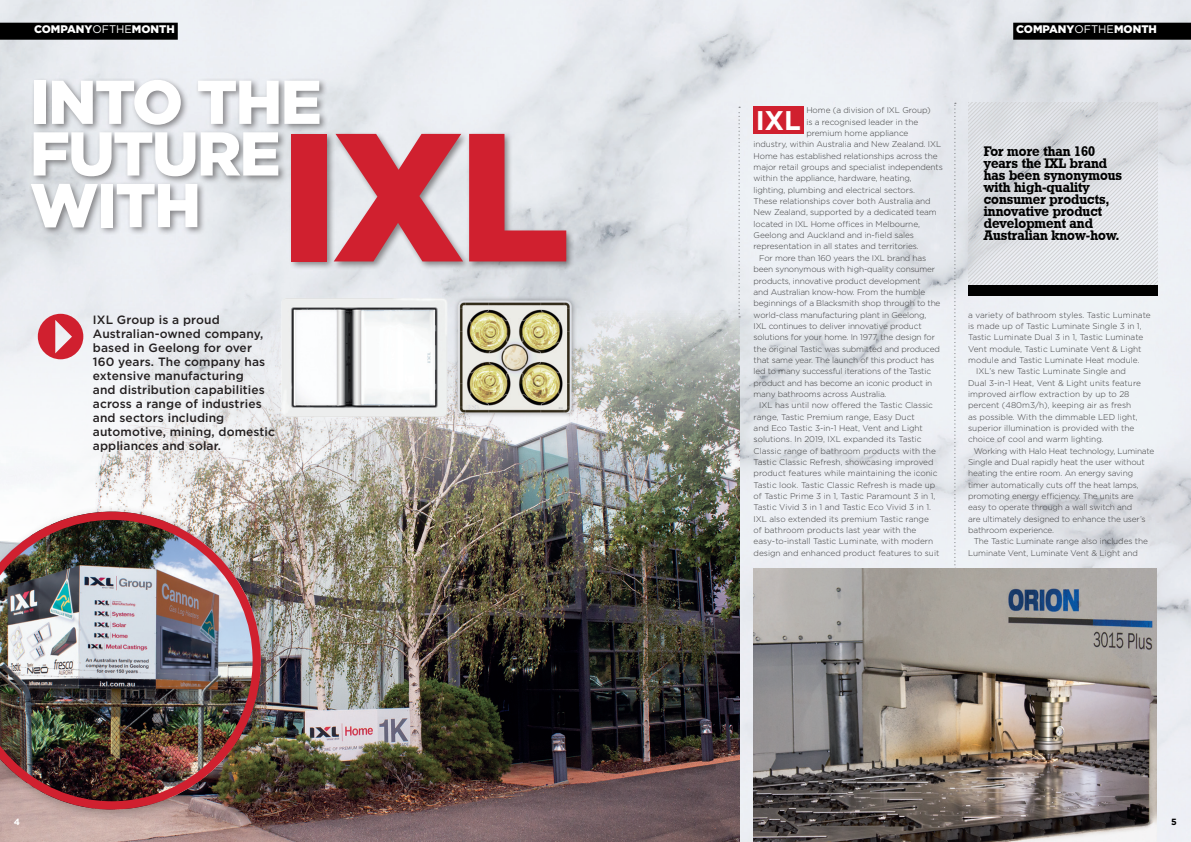
<style>
.page{position:relative;width:1191px;height:842px;background:#fff}
.page>*{position:absolute;margin:0;border:0;box-sizing:border-box;transform-origin:0 0}
.t1{font:900 182.2px "Gotham";color:#d0202f}
.t2{font:900 61.7px/51.6px "Gotham";letter-spacing:-.03em;color:#fff}
.BRIGHT_INTRO{font:700 27px "Gotham";color:#fff}
.QUOTE{font:14px/12px "Geometric Slab 712 BT Bold A";color:#000;scale:.96 1}
.FEATURE_INTRO{font:500 12px/14px "Gotham";letter-spacing:.01em;color:#231f20}
.t3{font:900 11px "Gotham";color:#fff}
.t4{font:700 9px "Gotham";color:#fff}
.t5{font:700 9px "Gotham";color:#000}
.BODY_NO_INDENT{font:300 8.3px/11.3px "Gotham";letter-spacing:-.01em;color:#3e3e3f}
.s1{font-weight:400}
</style>
<div class="page">
<img style="left:0;top:0;width:1191px;height:842px">
<svg style="left:968px;top:102px;width:190px;height:183px;background:#dcdee2"></svg>
<svg style="left:954px;top:103px;width:2px;height:466px"></svg>
<svg style="left:738px;top:107px;width:2px;height:210px"></svg>
<div style="left:968px;top:285px;width:190px;height:11px;background:#000"></div>
<div style="left:28px;top:77px;width:300px;height:159px;background:#231f20;opacity:.5"></div>
<div style="left:753px;top:107px;width:50px;height:27px;background:#d0202f"></div>
<img style="left:753px;top:569px;width:403px;height:273px">
<img style="left:0;top:310px;width:739px;height:532px">
<div style="left:0;top:23px;width:178px;height:17px;background:#000"></div>
<div style="left:1013px;top:23px;width:178px;height:17px;background:#000"></div>
<svg style="left:38px;top:314px;width:45px;height:45px;background:#d96671"></svg>
<div style="left:0;top:505px;width:273px;height:317px;background:#231f20;opacity:.3"></div>
<img style="left:0;top:512px;width:261px;height:297px">
<div style="left:288px;top:131px;width:287px;height:140px;background:#231f20;opacity:.5"></div>
<div style="left:453px;top:296px;width:124px;height:122px;background:#231f20;opacity:.4"></div>
<img style="left:456px;top:295px;width:124px;height:118px">
<img style="left:273px;top:294px;width:183px;height:130px">
<h3 class="t3" style="left:34px;top:21px;width:142px">COMPANY<span class="s1">OFTHE</span>MONTH</h3>
<h3 class="t3" style="left:1016px;top:21px;width:142px">COMPANY<span class="s1">OFTHE</span>MONTH</h3>
<p class="t2" style="left:30px;top:76px;width:293px">INTO THE<br>FUTURE<br>WITH</p>
<p class="t1" style="left:279px;top:71px;width:292px">IXL</p>
<p class="FEATURE_INTRO" style="left:93px;top:312px;width:184px">IXL Group is a proud<br>Australian-owned company, based in Geelong for over<br>160 years. The company has extensive manufacturing<br>and distribution capabilities across a range of industries and sectors including automotive, mining, domestic appliances and solar.</p>
<p class="BODY_NO_INDENT" style="left:806px;top:105px;width:126px">Home (a division of IXL Group)</p>
<p class="BODY_NO_INDENT" style="left:806px;top:116px;width:113px">is a recognised leader in the</p>
<p class="BODY_NO_INDENT" style="left:806px;top:127px;width:103px">premium home appliance</p>
<p class="BODY_NO_INDENT" style="left:753px;top:139px;width:189px">industry, within Australia and New Zealand. IXL</p>
<p class="BODY_NO_INDENT" style="left:753px;top:150px;width:186px">Home has established relationships across the</p>
<p class="BODY_NO_INDENT" style="left:753px;top:161px;width:191px">major retail groups and specialist independents</p>
<p class="BODY_NO_INDENT" style="left:753px;top:173px;width:160px">within the appliance, hardware, heating,</p>
<p class="BODY_NO_INDENT" style="left:753px;top:184px;width:163px">lighting, plumbing and electrical sectors.</p>
<p class="BODY_NO_INDENT" style="left:753px;top:195px;width:179px">These relationships cover both Australia and</p>
<p class="BODY_NO_INDENT" style="left:753px;top:207px;width:185px">New Zealand, supported by a dedicated team</p>
<p class="BODY_NO_INDENT" style="left:753px;top:218px;width:168px">located in IXL Home offices in Melbourne,</p>
<p class="BODY_NO_INDENT" style="left:753px;top:229px;width:162px">Geelong and Auckland and in-field sales</p>
<p class="BODY_NO_INDENT" style="left:753px;top:241px;width:167px">representation in all states and territories.</p>
<p class="BODY_NO_INDENT" style="left:753px;top:252px;width:188px;text-indent:6px">For more than 160 years the IXL brand has been synonymous with high-quality consumer products, innovative product development<br>and Australian know-how. From the humble beginnings of a Blacksmith shop through to the world-class manufacturing plant in Geelong, IXL continues to deliver innovative product solutions for your home. In 1977, the design for the original Tastic was submitted and produced that same year. The launch of this product has led to many successful iterations of the Tastic product and has become an iconic product in many bathrooms across Australia.</p>
<p class="BODY_NO_INDENT" style="left:753px;top:399px;width:187px;text-indent:6px">IXL has until now offered the Tastic Classic range, Tastic Premium range, Easy Duct<br>and Eco Tastic 3-in-1 Heat, Vent and Light solutions. In 2019, IXL expanded its Tastic Classic range of bathroom products with the Tastic Classic Refresh, showcasing improved product features while maintaining the iconic Tastic look. Tastic Classic Refresh is made up of Tastic Prime 3 in 1, Tastic Paramount 3 in 1, Tastic Vivid 3 in 1 and Tastic Eco Vivid 3 in 1.<br>IXL also extended its premium Tastic range<br>of bathroom products last year with the easy-to-install Tastic Luminate, with modern design and enhanced product features to suit</p>
<p class="BRIGHT_INTRO" style="left:755px;top:103px;width:47px">IXL</p>
<p class="QUOTE" style="left:983px;top:144px;width:146px">For more than 160 years the IXL brand has been synonymous with high-quality consumer products, innovative product development and<br>Australian know-how.</p>
<p class="BODY_NO_INDENT" style="left:968px;top:309px;width:184px">a variety of bathroom styles. Tastic Luminate is made up of Tastic Luminate Single 3 in 1, Tastic Luminate Dual 3 in 1, Tastic Luminate Vent module, Tastic Luminate Vent &amp; Light module and Tastic Luminate Heat module.</p>
<p class="BODY_NO_INDENT" style="left:968px;top:365px;width:174px;text-indent:8px">IXL’s new Tastic Luminate Single and Dual 3-in-1 Heat, Vent &amp; Light units feature improved airflow extraction by up to 28 percent (480m3/h), keeping air as fresh as possible. With the dimmable LED light, superior illumination is provided with the choice of cool and warm lighting.</p>
<p class="BODY_NO_INDENT" style="left:968px;top:445px;width:188px;text-indent:6px">Working with Halo Heat technology, Luminate Single and Dual rapidly heat the user without heating the entire room. An energy saving timer automatically cuts off the heat lamps, promoting energy efficiency. The units are<br>easy to operate through a wall switch and<br>are ultimately designed to enhance the user’s bathroom experience.</p>
<p class="BODY_NO_INDENT" style="left:968px;top:535px;width:181px;text-indent:6px">The Tastic Luminate range also includes the<br>Luminate Vent, Luminate Vent &amp; Light and</p>
<p class="t4" style="left:14px;top:816px;width:8px">4</p>
<p class="t5" style="left:1171px;top:816px;width:7px">5</p>
</div>
